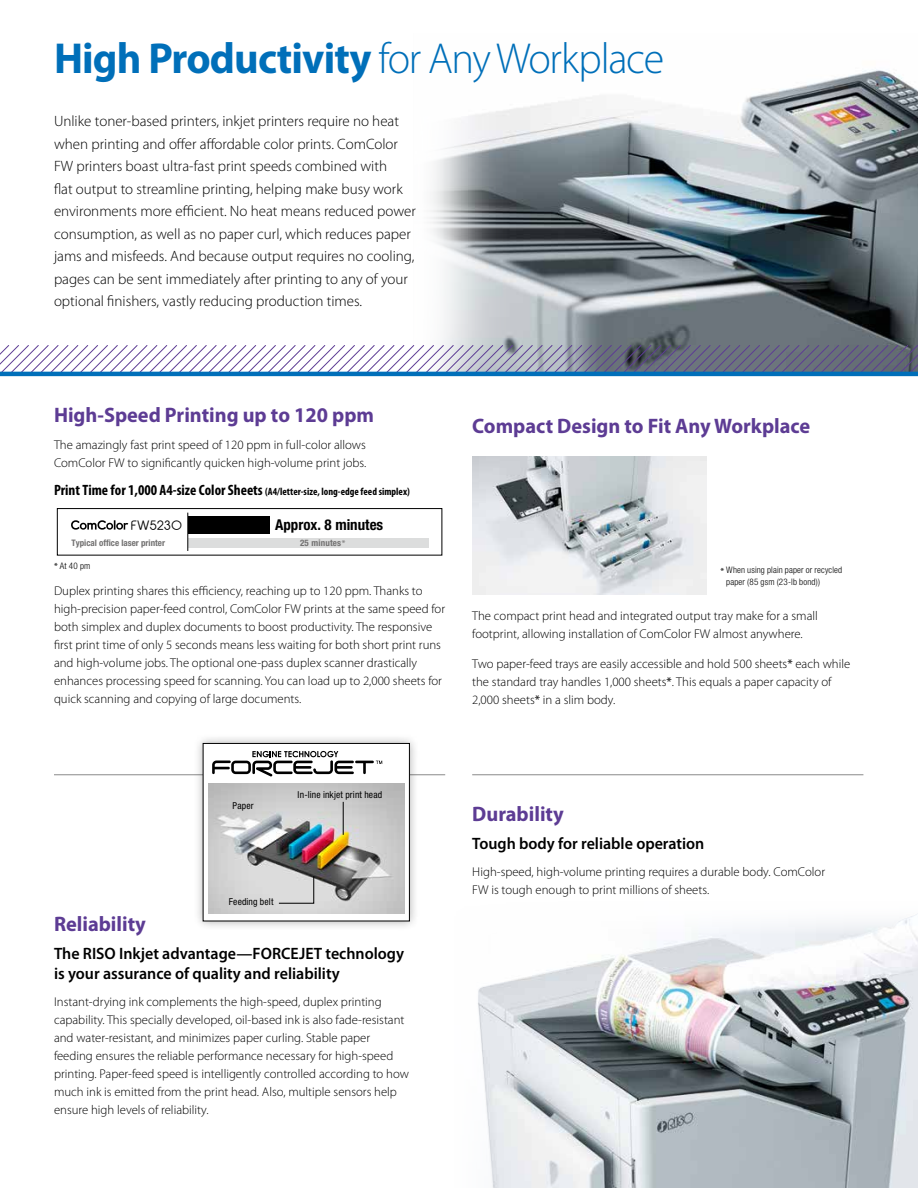
<style>
.page{position:relative;width:918px;height:1188px;background:#fff}
.page>*{position:absolute;margin:0;border:0;box-sizing:border-box;transform-origin:0 0}
.t1{font:700 43.5px "Myriad Pro";letter-spacing:-.02em;color:#006fb9}
.t2{font:700 21px "Myriad Pro";color:#5d3c94}
.t3{font:600 16.5px/19.5px "Myriad Pro";color:#000}
.t4{font:300 15px/22.5px "Myriad Pro";color:#000}
.t5{font:700 condensed 15px "Helvetica Neue";color:#000}
.t6{font:300 12.75px/18px "Myriad Pro";color:#000}
.t7{font:12px "Abeatby Kai";letter-spacing:.03em;color:#000}
.t8{font:700 condensed 10.5px "Myriad Pro";color:#000}
.t9{font:condensed 9.6px "Helvetica Neue";letter-spacing:.015em;color:#000}
.t10{font:300 condensed 9px/12px "Helvetica Neue LT Std";letter-spacing:.015em;color:#000}
.t11{font:700 condensed 9px "Helvetica Neue";color:#727171}
.t12{font:700 condensed 9px "Helvetica Neue";letter-spacing:.02em;color:#727171}
.s1{font-weight:300}
.s2{font-size:15px}
.s3{font-family:"Myriad Pro";font-weight:400;font-stretch:normal}
.s4{font-family:"Myriad Pro";font-weight:400;font-stretch:normal;font-size:8.55px}
.s5{font-weight:400}
</style>
<div class="page">
<img style="left:393px;top:70px;width:525px;height:276px">
<svg style="left:0;top:346px;width:918px;height:26px"></svg>
<img style="left:472px;top:456px;width:234px;height:138px">
<hr style="left:0;top:372px;width:918px;height:4px;background:#006fb9">
<img style="left:478px;top:913px;width:440px;height:275px">
<hr style="left:472px;top:774px;width:391px;height:1px;background:#898989">
<hr style="left:54px;top:774px;width:391px;height:1px;background:#898989">
<div style="left:193px;top:733px;width:227px;height:198px;background:#000;opacity:.3"></div>
<div style="left:203px;top:743px;width:206px;height:178px;background:#fff"></div>
<svg style="left:212px;top:751px;width:170px;height:26px"></svg>
<img style="left:209px;top:783px;width:195px;height:131px">
<svg style="left:278px;top:875px;width:37px;height:29px"></svg>
<hr style="left:343px;top:802px;width:1px;height:33px;background:#000">
<div style="left:203px;top:743px;width:207px;height:178px;border:1px solid #000"></div>
<svg style="left:71px;top:520px;width:57px;height:10px"></svg>
<div style="left:188px;top:538px;width:240px;height:10px;background:#dcdddd"></div>
<div style="left:188px;top:516px;width:81px;height:18px;background:#000"></div>
<hr style="left:188px;top:513px;width:1px;height:38px;background:#000">
<div style="left:57px;top:508px;width:385px;height:47px;border:1px solid #000"></div>
<h1 class="t1" style="left:54px;top:34px;width:612px">High Productivity <span class="s1">for Any Workplace</span></h1>
<p class="t4" style="left:54px;top:110px;width:363px">Unlike toner-based printers, inkjet printers require no heat when printing and offer affordable color prints. ComColor FW printers boast ultra-fast print speeds combined with<br>flat output to streamline printing, helping make busy work environments more efficient. No heat means reduced power consumption, as well as no paper curl, which reduces paper jams and misfeeds. And because output requires no cooling, pages can be sent immediately after printing to any of your optional finishers, vastly reducing production times.</p>
<h2 class="t2" style="left:54px;top:403px;width:322px">High-Speed Printing up to 120 ppm</h2>
<p class="t6" style="left:54px;top:436px;width:314px">The amazingly fast print speed of 120 ppm in full-color allows<br>ComColor FW to significantly quicken high-volume print jobs.</p>
<p class="t8" style="left:54px;top:486px;width:357px"><span class="s2">Print Time for 1,000 A4-size Color Sheets</span> (A4/letter-size, long-edge feed simplex)</p>
<p class="t7" style="left:132px;top:520px;width:52px">FW5230</p>
<p class="t11" style="left:71px;top:537px;width:95px">Typical office laser printer</p>
<p class="t10" style="left:54px;top:560px;width:38px"><span class="s3">*</span> At 40 pm</p>
<p class="t5" style="left:275px;top:515px;width:110px">Approx. 8 minutes</p>
<p class="t12" style="left:300px;top:537px;width:47px">25 minutes<span class="s4">*</span></p>
<p class="t6" style="left:54px;top:582px;width:393px">Duplex printing shares this efficiency, reaching up to 120 ppm. Thanks to high-precision paper-feed control, ComColor FW prints at the same speed for both simplex and duplex documents to boost productivity. The responsive first print time of only 5 seconds means less waiting for both short print runs and high-volume jobs. The optional one-pass duplex scanner drastically enhances processing speed for scanning. You can load up to 2,000 sheets for quick scanning and copying of large documents.</p>
<h2 class="t2" style="left:472px;top:414px;width:340px">Compact Design to Fit Any Workplace</h2>
<p class="t10" style="left:726px;top:564px;width:117px;text-indent:-6px"><span class="s3">*</span> When using plain paper or recycled paper (85 gsm (23-lb bond))</p>
<p class="t6" style="left:472px;top:607px;width:347px">The compact print head and integrated output tray make for a small footprint, allowing installation of ComColor FW almost anywhere.</p>
<p class="t6" style="left:472px;top:655px;width:380px">Two paper-feed trays are easily accessible and hold 500 sheets<span class="s5">*</span> each while the standard tray handles 1,000 sheets<span class="s5">*</span>. This equals a paper capacity of<br>2,000 sheets<span class="s5">*</span> in a slim body.</p>
<p class="t9" style="left:233px;top:801px;width:23px">Paper</p>
<p class="t9" style="left:298px;top:789px;width:86px">In-line inkjet print head</p>
<p class="t9" style="left:229px;top:896px;width:46px">Feeding belt</p>
<h2 class="t2" style="left:54px;top:912px;width:93px">Reliability</h2>
<p class="t3" style="left:54px;top:944px;width:352px">The RISO Inkjet advantage—FORCEJET technology is your assurance of quality and reliability</p>
<p class="t6" style="left:54px;top:993px;width:356px">Instant-drying ink complements the high-speed, duplex printing capability. This specially developed, oil-based ink is also fade-resistant and water-resistant, and minimizes paper curling. Stable paper feeding ensures the reliable performance necessary for high-speed printing. Paper-feed speed is intelligently controlled according to how much ink is emitted from the print head. Also, multiple sensors help ensure high levels of reliability.</p>
<h2 class="t2" style="left:472px;top:802px;width:93px">Durability</h2>
<p class="t3" style="left:472px;top:834px;width:234px">Tough body for reliable operation</p>
<p class="t6" style="left:472px;top:863px;width:354px">High-speed, high-volume printing requires a durable body. ComColor<br>FW is tough enough to print millions of sheets.</p>
</div>
